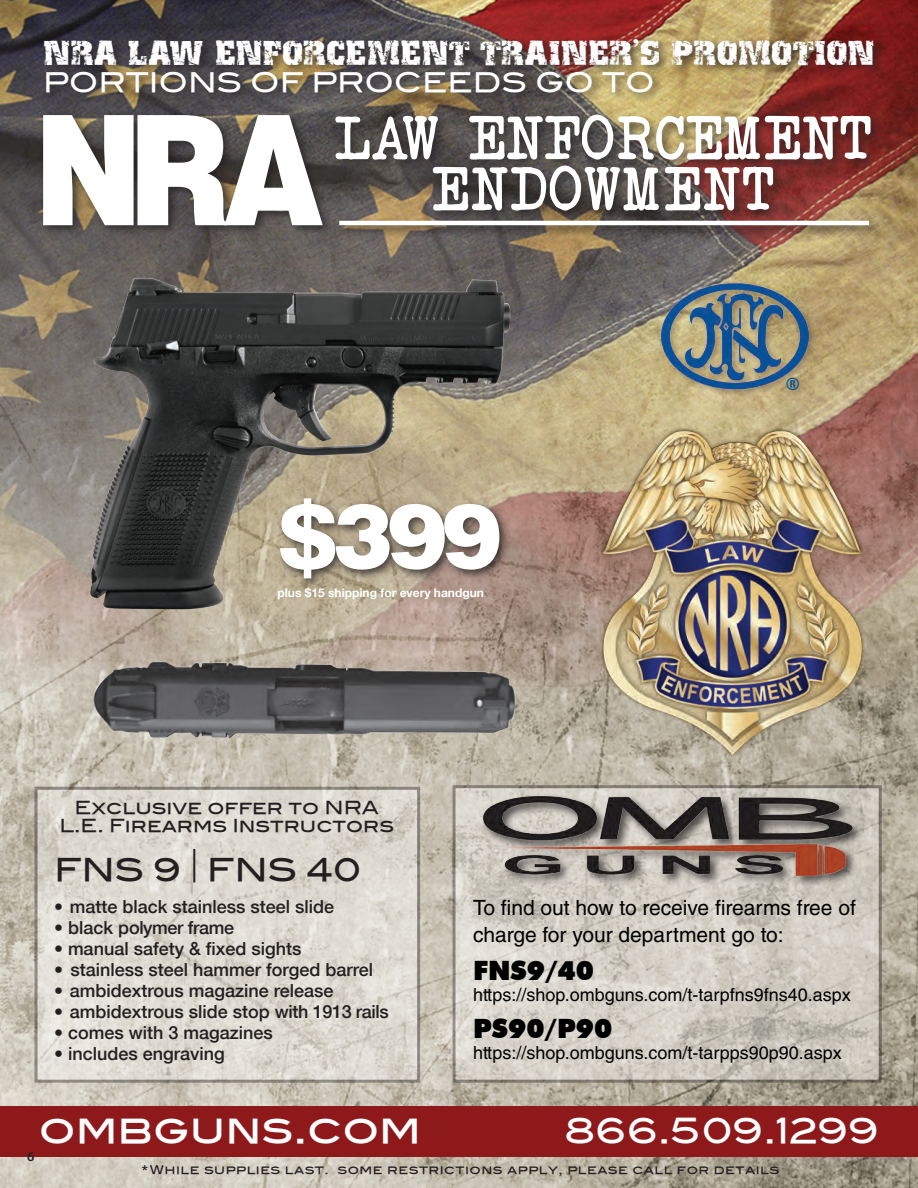
<style>
.page{position:relative;width:918px;height:1188px;background:#fff}
.page>*{position:absolute;margin:0;border:0;box-sizing:border-box;transform-origin:0 0}
.t1{font:900 90px "Helvetica LT Std";color:#fff}
.t2{font:60px/51px "Another Typewriter";letter-spacing:.03em;color:#fff;text-align:center}
.t3{font:39px "Blair Md ITCTT Medium";color:#fff}
.t4{font:34.5px "Blair Md ITCTT Medium";color:#fff}
.t5{font:31.5px "Blair Md ITCTT Medium";color:#231f20}
.t6{font:29.7px "Distress";color:#fff}
.t7{font:27px "Blair Md ITCTT Medium";color:#fff}
.t8{font:26.7px "Raiders";color:#000}
.t9{font:21px/27px "Helvetica LT Std";color:#000}
.t10{font:500 18px "Helvetica Neue";color:#231f20}
.t11{font:18px "Helvetica LT Std";color:#000}
.t12{font:18px/18px "Blair Md ITCTT Medium";color:#231f20;text-align:center}
.t13{font:500 18px "Helvetica Neue";letter-spacing:-.02em;color:#231f20}
.t14{font:700 condensed 16.8px "Univers";color:#055195}
.t15{font:600 13.5px "Myriad Pro";color:#231f20}
.t16{font:12px "Blair Md ITCTT Medium";letter-spacing:.04em;color:#231f20}
.t17{font:700 12px "Helvetica Neue";color:#fff}
.s1{font-size:45.75px}
</style>
<div class="page">
<img style="left:0;top:686px;width:918px;height:502px">
<img style="left:0;top:0;width:918px;height:686px">
<div style="left:39px;top:111px;width:295px;height:126px;background:#231f20;opacity:.75"></div>
<svg style="left:43px;top:115px;width:280px;height:110px"></svg>
<div style="left:331px;top:111px;width:551px;height:111px;background:#231f20;opacity:.75"></div>
<div style="left:41px;top:35px;width:844px;height:69px;background:#231f20;opacity:.75"></div>
<div style="left:657px;top:279px;width:160px;height:120px;background:#231f20;opacity:.3"></div>
<img style="left:656px;top:279px;width:158px;height:117px">
<div style="left:0;top:1106px;width:918px;height:50px;background:#8d191b"></div>
<svg style="left:39px;top:791px;width:377px;height:288px;background:#ddd9d1"></svg>
<div style="left:336px;top:217px;width:546px;height:21px;background:#231f20;opacity:.75"></div>
<hr style="left:339px;top:221px;width:530px;height:4px;background:#fff">
<img style="left:87px;top:699px;width:445px;height:69px">
<img style="left:597px;top:424px;width:272px;height:361px">
<svg style="left:457px;top:789px;width:421px;height:290px;background:#d2cdc3"></svg>
<img style="left:479px;top:787px;width:379px;height:101px">
<img style="left:53px;top:253px;width:562px;height:446px">
<h3 class="t6" style="left:43px;top:37px;width:833px">NRA LAW ENFORCEMENT TRAINER’S PROMOTION</h3>
<h3 class="t7" style="left:43px;top:60px;width:613px">PORTIONS OF PROCEEDS GO TO</h3>
<h2 class="t2" style="left:335px;top:110px;width:538px">LAW ENFORCEMENT<br>ENDOWMENT</h2>
<h1 class="t1" style="left:278px;top:477px;width:225px">$399</h1>
<p class="t17" style="left:278px;top:586px;width:208px">plus $15 shipping for every handgun</p>
<p class="t12" style="left:59px;top:796px;width:336px">Exclusive offer to NRA<br>L.E. Firearms Instructors</p>
<p class="t14" style="left:786px;top:374px;width:15px">®</p>
<h3 class="t5" style="left:54px;top:844px;width:309px">FNS 9 <span class="s1">|</span> FNS 40</h3>
<p class="t10" style="left:54px;top:896px;width:282px">• matte black stainless steel slide</p>
<p class="t13" style="left:54px;top:917px;width:182px">• black polymer frame</p>
<p class="t10" style="left:54px;top:938px;width:249px">• manual safety &amp; fixed sights</p>
<p class="t10" style="left:54px;top:959px;width:321px">• stainless steel hammer forged barrel</p>
<p class="t10" style="left:54px;top:980px;width:281px">• ambidextrous magazine release</p>
<p class="t10" style="left:54px;top:1001px;width:336px">• ambidextrous slide stop with 1913 rails</p>
<p class="t10" style="left:54px;top:1022px;width:220px">• comes with 3 magazines</p>
<p class="t10" style="left:54px;top:1043px;width:172px">• includes engraving</p>
<p class="t9" style="left:473px;top:895px;width:384px">To find out how to receive firearms free of charge for your department go to:</p>
<h3 class="t8" style="left:473px;top:954px;width:123px">FNS9/40</h3>
<p class="t11" style="left:473px;top:984px;width:379px">https://shop.ombguns.com/t-tarpfns9fns40.aspx</p>
<h3 class="t8" style="left:473px;top:1013px;width:141px">PS90/P90</h3>
<p class="t11" style="left:473px;top:1043px;width:370px">https://shop.ombguns.com/t-tarpps90p90.aspx</p>
<h3 class="t3" style="left:39px;top:1097px;width:384px">ombguns.com</h3>
<h3 class="t4" style="left:564px;top:1102px;width:317px">866.509.1299</h3>
<p class="t16" style="left:141px;top:1160px;width:639px">*While supplies last. some restrictions apply, please call for details</p>
<p class="t15" style="left:27px;top:1148px;width:9px">6</p>
</div>
